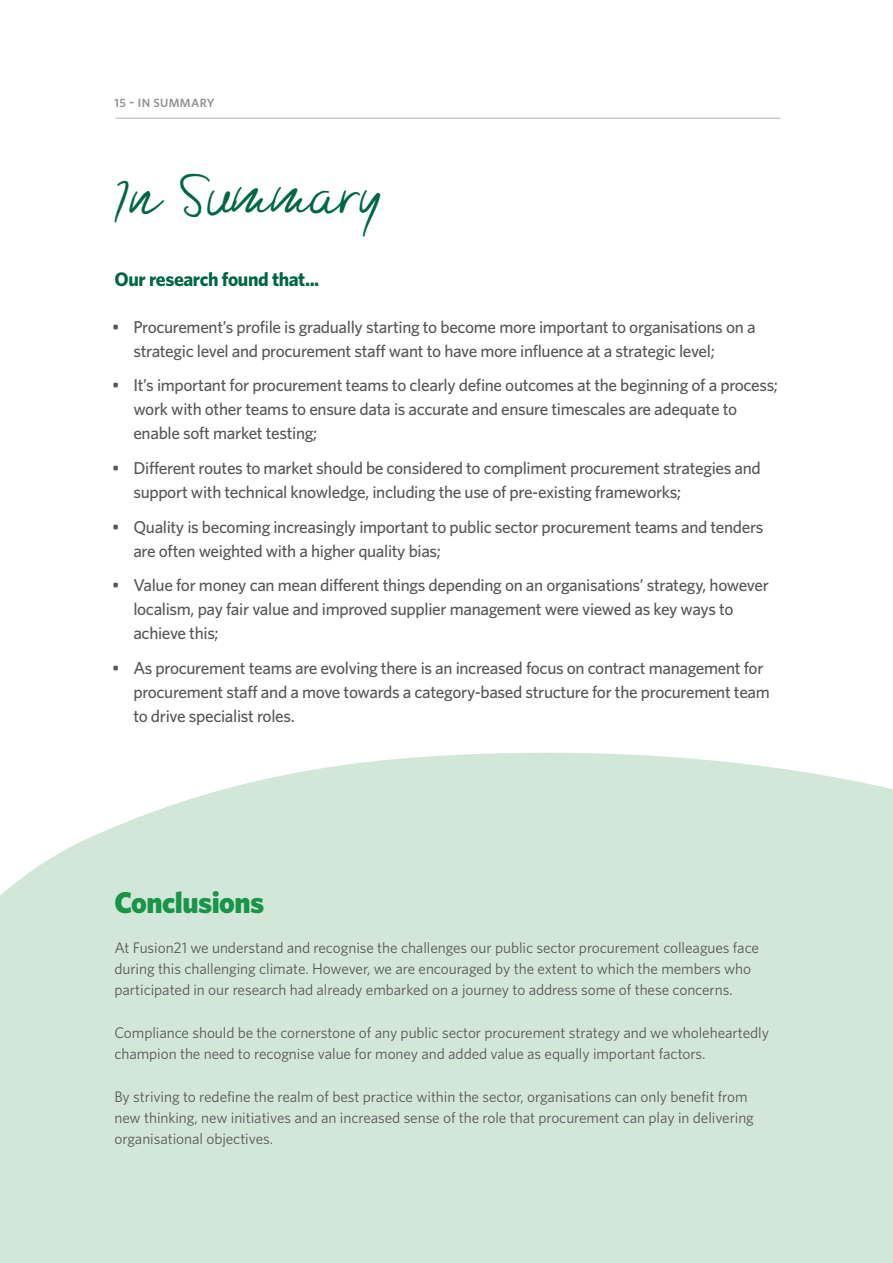
<style>
.page{position:relative;width:893px;height:1263px;background:#fff}
.page>*{position:absolute;margin:0;border:0;box-sizing:border-box;transform-origin:0 0}
.t1{font:42px "Morsal";color:#064}
.t2{font:900 30px "Whitney";letter-spacing:-.02em;color:#19954a}
.t3{font:700 19.5px "Whitney";letter-spacing:-.02em;color:#064}
.t4{font:500 17.25px/24px "Whitney";letter-spacing:-.02em;color:#57585a}
.t5{font:15.3px/21.3px "Whitney";letter-spacing:-.005em;color:#57585a}
.t6{font:600 12px "Whitney";letter-spacing:.03em;color:#939598}
</style>
<div class="page">
<hr style="left:115px;top:118px;width:666px;height:1px;background:#b2b3b7">
<div style="left:0;top:752px;width:893px;height:511px;background:#d3e7d9"></div>
<p class="t6" style="left:114px;top:94px;width:102px">15 – IN SUMMARY</p>
<h1 class="t1" style="left:113px;top:174px;width:272px">In Summary</h1>
<p class="t3" style="left:114px;top:266px;width:206px">Our research found that...</p>
<p class="t4" style="left:133px;top:314px;width:624px;text-indent:-21px">• Procurement’s profile is gradually starting to become more important to organisations on a strategic level and procurement staff want to have more influence at a strategic level;</p>
<p class="t4" style="left:133px;top:373px;width:646px;text-indent:-21px">• It’s important for procurement teams to clearly define outcomes at the beginning of a process; work with other teams to ensure data is accurate and ensure timescales are adequate to enable soft market testing;</p>
<p class="t4" style="left:133px;top:456px;width:629px;text-indent:-21px">• Different routes to market should be considered to compliment procurement strategies and support with technical knowledge, including the use of pre-existing frameworks;</p>
<p class="t4" style="left:133px;top:514px;width:631px;text-indent:-21px">• Quality is becoming increasingly important to public sector procurement teams and tenders are often weighted with a higher quality bias;</p>
<p class="t4" style="left:133px;top:573px;width:637px;text-indent:-21px">• Value for money can mean different things depending on an organisations’ strategy, however localism, pay fair value and improved supplier management were viewed as key ways to achieve this;</p>
<p class="t4" style="left:133px;top:656px;width:638px;text-indent:-21px">• As procurement teams are evolving there is an increased focus on contract management for procurement staff and a move towards a category-based structure for the procurement team to drive specialist roles.</p>
<h2 class="t2" style="left:114px;top:882px;width:151px">Conclusions</h2>
<p class="t5" style="left:114px;top:936px;width:646px">At Fusion21 we understand and recognise the challenges our public sector procurement colleagues face during this challenging climate. However, we are encouraged by the extent to which the members who participated in our research had already embarked on a journey to address some of these concerns.</p>
<p class="t5" style="left:114px;top:1021px;width:656px">Compliance should be the cornerstone of any public sector procurement strategy and we wholeheartedly champion the need to recognise value for money and added value as equally important factors.</p>
<p class="t5" style="left:114px;top:1085px;width:641px">By striving to redefine the realm of best practice within the sector, organisations can only benefit from new thinking, new initiatives and an increased sense of the role that procurement can play in delivering organisational objectives.</p>
</div>
